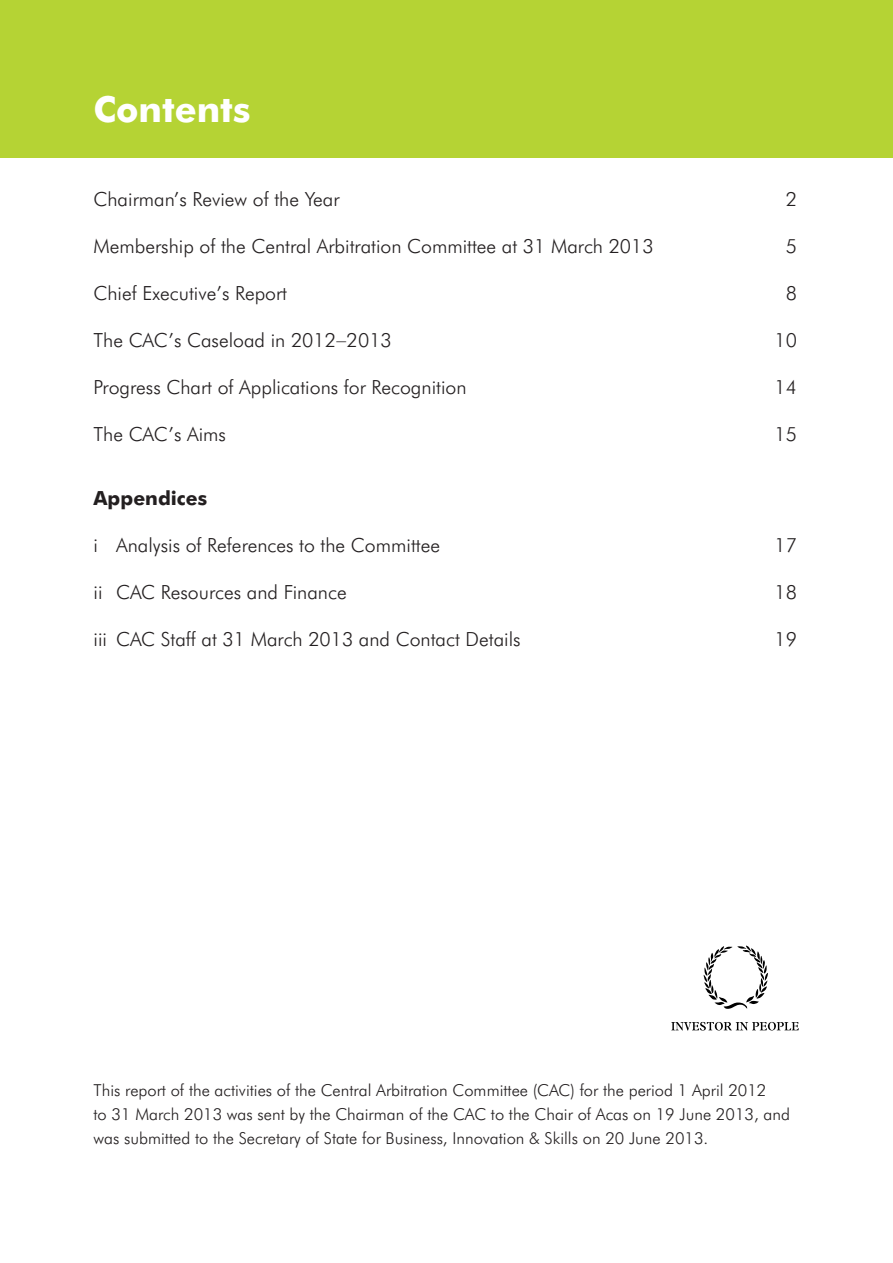
<style>
.page{position:relative;width:893px;height:1263px;background:#fff}
.page>*{position:absolute;margin:0;border:0;box-sizing:border-box;transform-origin:0 0}
.t1{font:700 36px "Futura BT";color:#fff}
.t2{font:300 19.5px "Futura BT";color:#231f20}
.t3{font:700 19.5px "Futura BT";color:#231f20}
.t4{font:300 16.5px/24px "Futura BT";color:#231f20}
</style>
<div class="page">
<div style="left:0;top:0;width:893px;height:157px;background:#b5d334"></div>
<svg style="left:671px;top:1022px;width:128px;height:8px"></svg>
<svg style="left:703px;top:946px;width:65px;height:63px"></svg>
<h1 class="t1" style="left:94px;top:88px;width:158px">Contents</h1>
<p class="t2" style="left:94px;top:187px;width:248px">Chairman’s Review of the Year</p>
<p class="t2" style="left:786px;top:187px;width:13px">2</p>
<p class="t2" style="left:94px;top:234px;width:562px">Membership of the Central Arbitration Committee at 31 March 2013</p>
<p class="t2" style="left:786px;top:234px;width:13px">5</p>
<p class="t2" style="left:94px;top:281px;width:195px">Chief Executive’s Report</p>
<p class="t2" style="left:786px;top:281px;width:13px">8</p>
<p class="t2" style="left:94px;top:329px;width:300px">The CAC’s Caseload in 2012–2013</p>
<p class="t2" style="left:775px;top:329px;width:24px">10</p>
<p class="t2" style="left:94px;top:376px;width:374px">Progress Chart of Applications for Recognition</p>
<p class="t2" style="left:775px;top:376px;width:24px">14</p>
<p class="t2" style="left:94px;top:423px;width:134px">The CAC’s Aims</p>
<p class="t2" style="left:775px;top:423px;width:24px">15</p>
<p class="t3" style="left:94px;top:487px;width:115px">Appendices</p>
<p class="t2" style="left:94px;top:534px;width:348px">i Analysis of References to the Committee</p>
<p class="t2" style="left:775px;top:534px;width:24px">17</p>
<p class="t2" style="left:94px;top:581px;width:255px">ii CAC Resources and Finance</p>
<p class="t2" style="left:775px;top:581px;width:24px">18</p>
<p class="t2" style="left:94px;top:628px;width:429px">iii CAC Staff at 31 March 2013 and Contact Details</p>
<p class="t2" style="left:775px;top:628px;width:24px">19</p>
<p class="t4" style="left:94px;top:1078px;width:698px">This report of the activities of the Central Arbitration Committee (CAC) for the period 1 April 2012<br>to 31 March 2013 was sent by the Chairman of the CAC to the Chair of Acas on 19 June 2013, and was submitted to the Secretary of State for Business, Innovation &amp; Skills on 20 June 2013.</p>
</div>
